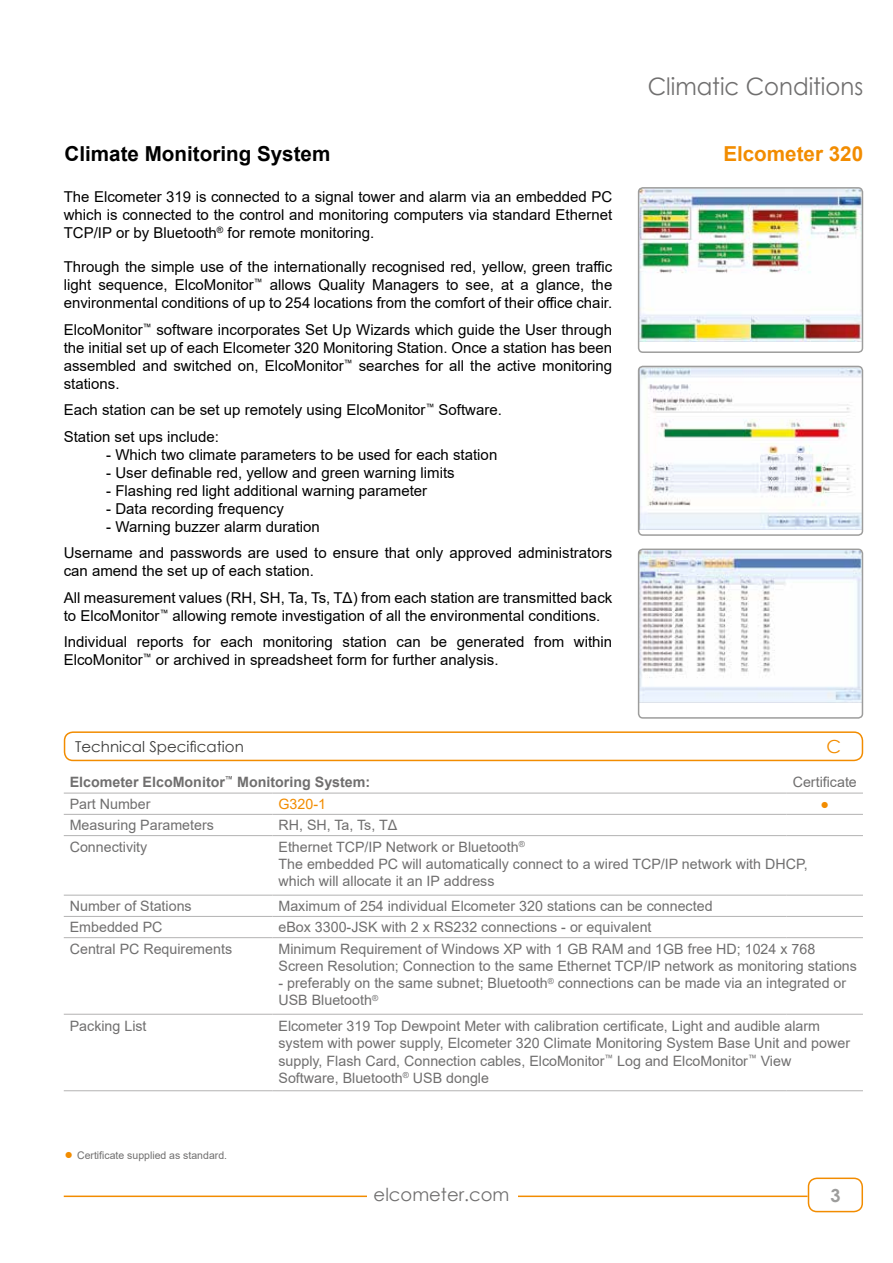
<style>
.page{position:relative;width:893px;height:1263px;background:#fff}
.page>*{position:absolute;margin:0;border:0;box-sizing:border-box;transform-origin:0 0}
.t1{font:24px "Century Gothic";color:#706f6f;scale:.95 1}
.t2{font:700 20.7px "Arial";color:#000}
.t3{font:700 20.7px "Arial";color:#f28c00}
.t4{font:18px "Century Gothic";color:#706f6f}
.t5{font:700 18px "Century Gothic";color:#9d9d9c}
.t6{font:18px "Century Gothic";color:#f28c00}
.t7{font:15px/18px "Arial";color:#000}
.t8{font:15px "Century Gothic";color:#3c3c3b}
.t9{font:14.25px/17.1px "Arial";color:#706f6f}
.t10{font:700 14.25px "Arial";color:#706f6f}
.t11{font:14.25px "Arial";color:#f28c00}
.t12{font:10.5px "Arial";color:#706f6f}
.s1{font-size:14.25px;color:#f28c00}
</style>
<div class="page">
<div style="left:808px;top:1177px;width:55px;height:35px;border:2px solid #f28c00;border-radius:9px"></div>
<hr style="left:64px;top:1195px;width:743px;height:2px;background:#f28c00">
<div style="left:367px;top:1177px;width:150px;height:48px;background:#fff"></div>
<div style="left:64px;top:731px;width:799px;height:30px;border:2px solid #f28c00;border-radius:9px"></div>
<hr style="left:64px;top:793px;width:209px;height:1px;background:#b3b2b2">
<hr style="left:273px;top:793px;width:514px;height:1px;background:#b3b2b2">
<hr style="left:787px;top:793px;width:76px;height:1px;background:#b3b2b2">
<hr style="left:64px;top:814px;width:209px;height:1px;background:#b3b2b2">
<hr style="left:273px;top:814px;width:514px;height:1px;background:#b3b2b2">
<hr style="left:787px;top:814px;width:76px;height:1px;background:#b3b2b2">
<hr style="left:64px;top:835px;width:209px;height:1px;background:#b3b2b2">
<hr style="left:273px;top:835px;width:514px;height:1px;background:#b3b2b2">
<hr style="left:787px;top:835px;width:76px;height:1px;background:#b3b2b2">
<hr style="left:64px;top:895px;width:209px;height:1px;background:#b3b2b2">
<hr style="left:273px;top:895px;width:514px;height:1px;background:#b3b2b2">
<hr style="left:787px;top:895px;width:76px;height:1px;background:#b3b2b2">
<hr style="left:64px;top:916px;width:209px;height:1px;background:#b3b2b2">
<hr style="left:273px;top:916px;width:514px;height:1px;background:#b3b2b2">
<hr style="left:787px;top:916px;width:76px;height:1px;background:#b3b2b2">
<hr style="left:64px;top:937px;width:209px;height:1px;background:#b3b2b2">
<hr style="left:273px;top:937px;width:514px;height:1px;background:#b3b2b2">
<hr style="left:787px;top:937px;width:76px;height:1px;background:#b3b2b2">
<hr style="left:64px;top:1014px;width:209px;height:1px;background:#b3b2b2">
<hr style="left:273px;top:1014px;width:514px;height:1px;background:#b3b2b2">
<hr style="left:787px;top:1014px;width:76px;height:1px;background:#b3b2b2">
<hr style="left:64px;top:1090px;width:209px;height:1px;background:#b3b2b2">
<hr style="left:273px;top:1090px;width:514px;height:1px;background:#b3b2b2">
<hr style="left:787px;top:1090px;width:76px;height:1px;background:#b3b2b2">
<img style="left:641px;top:190px;width:219px;height:152px">
<div style="left:638px;top:187px;width:225px;height:166px;border:2px solid #9d9d9c;border-radius:4px"></div>
<img style="left:641px;top:369px;width:219px;height:161px">
<div style="left:638px;top:366px;width:225px;height:170px;border:2px solid #9d9d9c;border-radius:4px"></div>
<img style="left:639px;top:549px;width:223px;height:154px">
<div style="left:638px;top:549px;width:225px;height:170px;border:2px solid #9d9d9c;border-radius:4px"></div>
<h2 class="t2" style="left:65px;top:139px;width:267px">Climate Monitoring System</h2>
<p class="t7" style="left:64px;top:188px;width:550px;text-align:justify">The Elcometer 319 is connected to a signal tower and alarm via an embedded PC which is connected to the control and monitoring computers via standard Ethernet TCP/IP or by Bluetooth<sup>®</sup> for remote monitoring.</p>
<p class="t7" style="left:64px;top:258px;width:550px;text-align:justify">Through the simple use of the internationally recognised red, yellow, green traffic light sequence, ElcoMonitor<sup>™</sup> allows Quality Managers to see, at a glance, the environmental conditions of up to 254 locations from the comfort of their office chair.</p>
<p class="t7" style="left:64px;top:320px;width:550px;text-align:justify">ElcoMonitor<sup>™</sup> software incorporates Set Up Wizards which guide the User through the initial set up of each Elcometer 320 Monitoring Station. Once a station has been assembled and switched on, ElcoMonitor<sup>™</sup> searches for all the active monitoring stations.</p>
<p class="t7" style="left:64px;top:396px;width:440px;line-height:26.5px">Each station can be set up remotely using ElcoMonitor<sup>™</sup> Software.<br>Station set ups include:</p>
<p class="t7" style="left:106px;top:445px;width:392px">- Which two climate parameters to be used for each station</p>
<p class="t7" style="left:106px;top:463px;width:350px">- User definable red, yellow and green warning limits</p>
<p class="t7" style="left:106px;top:481px;width:322px">- Flashing red light additional warning parameter</p>
<p class="t7" style="left:106px;top:499px;width:179px">- Data recording frequency</p>
<p class="t7" style="left:64px;top:513px;width:550px;line-height:26.5px;text-indent:43px">- Warning buzzer alarm duration<br>Username and passwords are used to ensure that only approved administrators</p>
<p class="t7" style="left:64px;top:557px;width:550px;line-height:26.5px">can amend the set up of each station.<br>All measurement values (RH, SH, Ta, Ts, TΔ) from each station are transmitted back</p>
<p class="t7" style="left:64px;top:602px;width:550px;line-height:26.5px">to ElcoMonitor<sup>™</sup> allowing remote investigation of all the environmental conditions.<br>Individual reports for each monitoring station can be generated from within</p>
<p class="t7" style="left:64px;top:651px;width:436px">ElcoMonitor<sup>™</sup> or archived in spreadsheet form for further analysis.</p>
<h1 class="t1" style="left:648px;top:70px;width:228px">Climatic Conditions</h1>
<h2 class="t3" style="left:723px;top:139px;width:141px">Elcometer 320</h2>
<p class="t6" style="left:826px;top:734px;width:16px">C</p>
<p class="t8" style="left:75px;top:736px;width:170px">Technical Specification</p>
<p class="t10" style="left:70px;top:772px;width:302px">Elcometer ElcoMonitor<sup>™</sup> Monitoring System:</p>
<p class="t9" style="left:793px;top:773px;width:66px">Certificate</p>
<p class="t9" style="left:70px;top:795px;width:82px">Part Number</p>
<p class="t11" style="left:278px;top:794px;width:49px">G320-1</p>
<p class="t11" style="left:820px;top:794px;width:10px">●</p>
<p class="t9" style="left:70px;top:816px;width:146px">Measuring Parameters</p>
<p class="t9" style="left:278px;top:816px;width:120px">RH, SH, Ta, Ts, TΔ</p>
<p class="t9" style="left:70px;top:838px;width:79px">Connectivity</p>
<p class="t9" style="left:278px;top:838px;width:531px">Ethernet TCP/IP Network or Bluetooth<sup>®<br></sup>The embedded PC will automatically connect to a wired TCP/IP network with DHCP, which will allocate it an IP address</p>
<p class="t9" style="left:70px;top:897px;width:123px">Number of Stations</p>
<p class="t9" style="left:279px;top:897px;width:436px">Maximum of 254 individual Elcometer 320 stations can be connected</p>
<p class="t9" style="left:70px;top:918px;width:94px">Embedded PC</p>
<p class="t9" style="left:279px;top:918px;width:375px">eBox 3300-JSK with 2 x RS232 connections - or equivalent</p>
<p class="t9" style="left:70px;top:940px;width:164px">Central PC Requirements</p>
<p class="t9" style="left:279px;top:940px;width:580px">Minimum Requirement of Windows XP with 1 GB RAM and 1GB free HD; 1024 x 768<br>Screen Resolution; Connection to the same Ethernet TCP/IP network as monitoring stations</p>
<p class="t9" style="left:279px;top:974px;width:569px">- preferably on the same subnet; Bluetooth<sup>®</sup> connections can be made via an integrated or<br>USB Bluetooth<sup>®</sup></p>
<p class="t9" style="left:70px;top:1017px;width:78px">Packing List</p>
<p class="t9" style="left:278px;top:1017px;width:573px">Elcometer 319 Top Dewpoint Meter with calibration certificate, Light and audible alarm system with power supply, Elcometer 320 Climate Monitoring System Base Unit and power supply, Flash Card, Connection cables, ElcoMonitor<sup>™</sup> Log and ElcoMonitor<sup>™</sup> View Software, Bluetooth<sup>®</sup> USB dongle</p>
<p class="t12" style="left:65px;top:1147px;width:164px"><span class="s1">●</span> Certificate supplied as standard.</p>
<p class="t4" style="left:374px;top:1181px;width:137px">elcometer.com</p>
<p class="t5" style="left:830px;top:1181px;width:12px">3</p>
</div>
